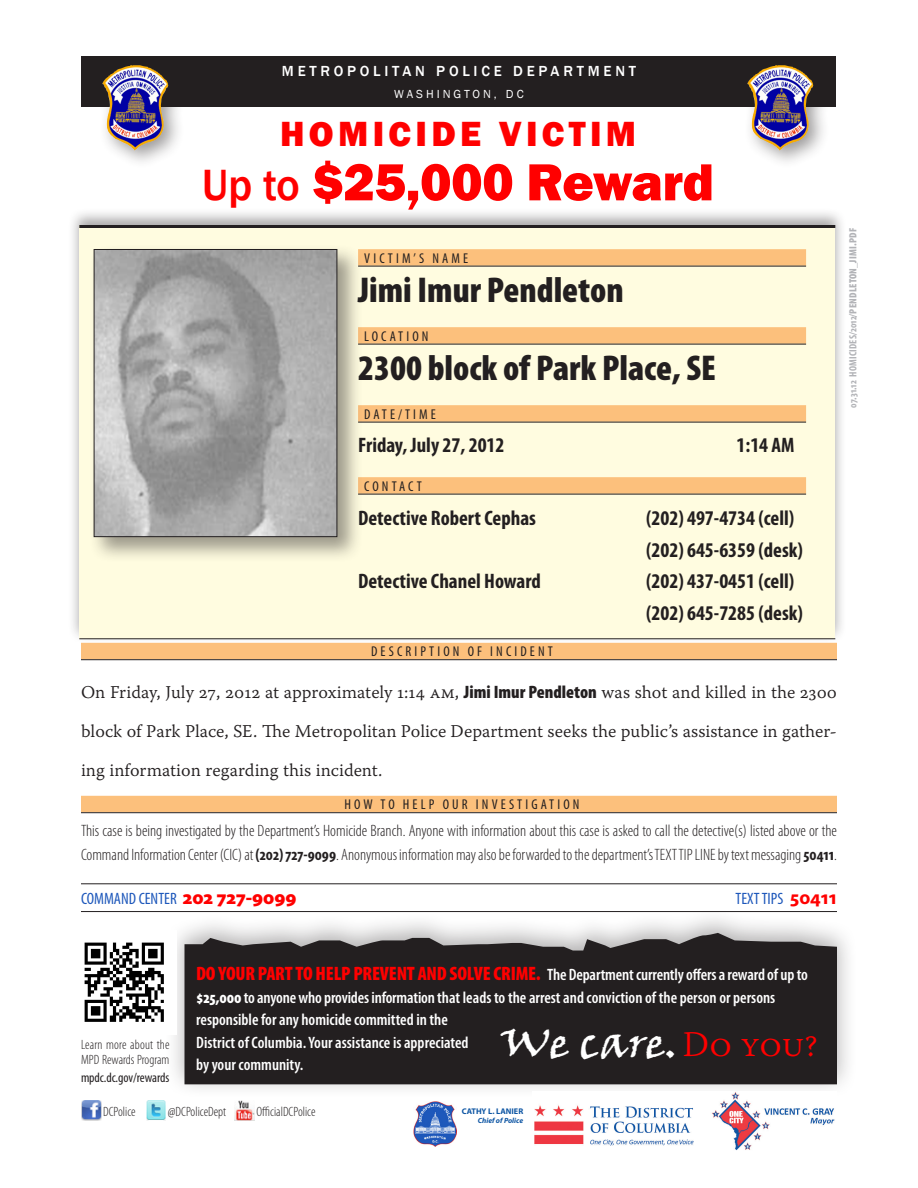
<style>
.page{position:relative;width:918px;height:1188px;background:#fff}
.page>*{position:absolute;margin:0;border:0;box-sizing:border-box;transform-origin:0 0}
.t1{font:800 54px "Franklin Gothic";letter-spacing:-.01em;color:#f00}
.t2{font:45px "Viner Hand ITC";color:#fff}
.name_location_data{font:900 condensed 36px "Myriad Pro";color:#231f20}
.t3{font:800 36px "Franklin Gothic";letter-spacing:.12em;color:#f00}
.other_details{font:700 condensed 21px/31.5px "Myriad Pro";color:#231f20}
.body{font:18px/39px "Warnock Pro Light Capt";color:#231f20;text-align:justify}
.t4{font:600 condensed 16.5px/22.5px "Myriad Pro";color:#fff}
.body-2{font:300 condensed 16.5px/24px "Myriad Pro";color:#231f20}
.t5{font:condensed 16.5px "Myriad Pro";color:#1e58bb}
.t6{font:500 15px "Franklin Gothic";letter-spacing:.25em;color:#fff}
.detail_section{font:condensed 14.25px "Myriad Pro";letter-spacing:.22em;color:#231f20}
.t7{font:300 condensed 13.5px/15px "Myriad Pro";color:#231f20}
.t8{font:condensed 13.5px "Myriad Pro";letter-spacing:-.005em;color:#231f20}
.t9{font:12px "Franklin Gothic";letter-spacing:.25em;color:#fff}
.body-3{font:700 condensed 10.5px "Myriad Pro";letter-spacing:.02em;color:#b2b3b7}
.t10{font:700 8.25px "Myriad Pro";color:#0e56a4}
.t11{font:italic 700 7.5px "Myriad Pro";color:#0e56a4}
.s1{font-weight:500;font-size:45px}
.s2{font-family:"Myriad Pro";font-weight:900;font-stretch:condensed}
.s3{font-weight:700}
.s4{font-weight:900;font-stretch:normal;font-size:19.5px;color:#f00}
.s5{font-weight:700;font-stretch:normal;font-size:19.5px;color:#f00}
.s6{font-weight:900}
.s7{font-weight:900;font-size:19.5px;color:#f00}
.s8{font-family:"Warnock Pro";font-weight:300;font-size:36px;color:#f00}
</style>
<div class="page">
<div style="left:164px;top:908px;width:693px;height:191px;background:#231f20;opacity:.35"></div>
<div style="left:184px;top:933px;width:653px;height:151px;background:#231f20"></div>
<img style="left:532px;top:1092px;width:305px;height:59px">
<img style="left:413px;top:1102px;width:44px;height:44px">
<img style="left:84px;top:930px;width:92px;height:105px">
<hr style="left:81px;top:883px;width:756px;height:1px;background:#231f20">
<hr style="left:81px;top:911px;width:756px;height:1px;background:#231f20">
<div style="left:82px;top:56px;width:754px;height:51px;background:#231f20"></div>
<div style="left:95px;top:57px;width:94px;height:113px;background:#231f20;opacity:.45"></div>
<img style="left:102px;top:65px;width:68px;height:85px">
<div style="left:740px;top:57px;width:94px;height:113px;background:#231f20;opacity:.45"></div>
<img style="left:747px;top:65px;width:68px;height:85px">
<img style="left:81px;top:1101px;width:20px;height:20px">
<img style="left:146px;top:1101px;width:20px;height:20px">
<img style="left:235px;top:1101px;width:19px;height:20px">
<div style="left:68px;top:208px;width:779px;height:436px;background:#231f20;opacity:.4"></div>
<div style="left:79px;top:225px;width:756px;height:413px;background:#fffce0"></div>
<hr style="left:79px;top:225px;width:756px;height:3px;background:#231f20">
<hr style="left:79px;top:638px;width:756px;height:1px;background:#231f20">
<div style="left:81px;top:643px;width:756px;height:16px;background:#fcc07c"></div>
<hr style="left:81px;top:659px;width:756px;height:1px;background:#231f20">
<div style="left:81px;top:796px;width:756px;height:16px;background:#fcc07c"></div>
<hr style="left:81px;top:812px;width:756px;height:1px;background:#231f20">
<div style="left:358px;top:249px;width:448px;height:17px;background:#fcc07c"></div>
<hr style="left:358px;top:266px;width:448px;height:1px;background:#231f20">
<div style="left:358px;top:327px;width:448px;height:17px;background:#fcc07c"></div>
<hr style="left:358px;top:344px;width:448px;height:1px;background:#231f20">
<div style="left:358px;top:405px;width:448px;height:17px;background:#fcc07c"></div>
<hr style="left:358px;top:422px;width:448px;height:1px;background:#231f20">
<div style="left:358px;top:477px;width:448px;height:17px;background:#fcc07c"></div>
<hr style="left:358px;top:494px;width:448px;height:1px;background:#231f20">
<div style="left:89px;top:244px;width:274px;height:319px;background:#231f20;opacity:.45"></div>
<img style="left:96px;top:251px;width:239px;height:284px">
<div style="left:94px;top:249px;width:243px;height:288px;border:1px solid #231f20"></div>
<p class="t6" style="left:282px;top:61px;width:356px">METROPOLITAN POLICE DEPARTMENT</p>
<p class="t9" style="left:394px;top:86px;width:131px">WASHINGTON, DC</p>
<p class="t3" style="left:280px;top:111px;width:358px">HOMICIDE VICTIM</p>
<p class="t1" style="left:202px;top:147px;width:514px"><span class="s1">Up to</span> $25,000 Reward</p>
<p class="detail_section" style="left:364px;top:249px;width:105px">VICTIM’S NAME</p>
<p class="name_location_data" style="left:358px;top:267px;width:267px">Jimi Imur Pendleton</p>
<p class="detail_section" style="left:364px;top:327px;width:66px">LOCATION</p>
<p class="name_location_data" style="left:358px;top:345px;width:359px">2300 block of Park Place, SE</p>
<p class="detail_section" style="left:364px;top:405px;width:73px">DATE/TIME</p>
<p class="other_details" style="left:358px;top:429px;width:148px">Friday, July 27, 2012</p>
<p class="other_details" style="left:737px;top:429px;width:60px">1:14 AM</p>
<p class="detail_section" style="left:364px;top:477px;width:59px">CONTACT</p>
<p class="other_details" style="left:358px;top:502px;width:179px">Detective Robert Cephas</p>
<p class="other_details" style="left:646px;top:502px;width:158px">(202) 497-4734 (cell) (202) 645-6359 (desk)</p>
<p class="other_details" style="left:358px;top:565px;width:184px">Detective Chanel Howard</p>
<p class="other_details" style="left:646px;top:565px;width:150px">(202) 437-0451 (cell)</p>
<p class="other_details" style="left:646px;top:597px;width:158px">(202) 645-7285 (desk)</p>
<p class="detail_section" style="left:371px;top:643px;width:183px">DESCRIPTION OF INCIDENT</p>
<p class="body" style="left:81px;top:673px;width:758px">On Friday, July 27, 2012 at approximately 1:14 am, <span class="s2">Jimi Imur Pendleton</span> was shot and killed in the 2300 block of Park Place, SE. The Metropolitan Police Department seeks the public’s assistance in gather&shy;ing information regarding this incident.</p>
<p class="detail_section" style="left:344px;top:796px;width:237px">HOW TO HELP OUR INVESTIGATION</p>
<p class="body-2" style="left:81px;top:819px;width:757px">This case is being investigated by the Department’s Homicide Branch. Anyone with information about this case is asked to call the detective(s) listed above or the<br>Command Information Center (CIC) at <span class="s3">(202) 727-9099</span>. Anonymous information may also be forwarded to the department’s TEXT TIP LINE by text messaging <span class="s3">50411</span>.</p>
<p class="t5" style="left:81px;top:888px;width:217px">COMMAND CENTER <span class="s4">202 727-9099</span></p>
<p class="t5" style="left:736px;top:888px;width:103px">TEXT TIPS <span class="s5">50411</span></p>
<p class="body-3" style="left:847px;top:408px;width:181px;rotate:-90deg">07.31.12 HOMICIDES/2012/<span class="s6">PENDLETON_JIMI.PDF</span></p>
<p class="t4" style="left:196px;top:963px;width:613px"><span class="s7">DO YOUR PART TO HELP PREVENT AND SOLVE CRIME.</span> The Department currently offers a reward of up to <span class="s6">$25,000</span> to anyone who provides information that leads to the arrest and conviction of the person or persons responsible for any homicide committed in the<br>District of Columbia. Your assistance is appreciated<br>by your community.</p>
<p class="t10" style="left:462px;top:1106px;width:63px">CATHY L. LANIER</p>
<p class="t11" style="left:478px;top:1116px;width:47px">Chief of Police</p>
<h2 class="t2" style="left:500px;top:1014px;width:319px">We care.<span class="s8">Do you?</span></h2>
<p class="t7" style="left:81px;top:1037px;width:90px">Learn more about the<br>MPD Rewards Program</p>
<p class="t8" style="left:81px;top:1070px;width:90px">mpdc.dc.gov/rewards</p>
<p class="t7" style="left:103px;top:1104px;width:34px">DCPolice</p>
<p class="t7" style="left:168px;top:1104px;width:60px">@DCPoliceDept</p>
<p class="t7" style="left:257px;top:1104px;width:60px">OfficialDCPolice</p>
</div>
